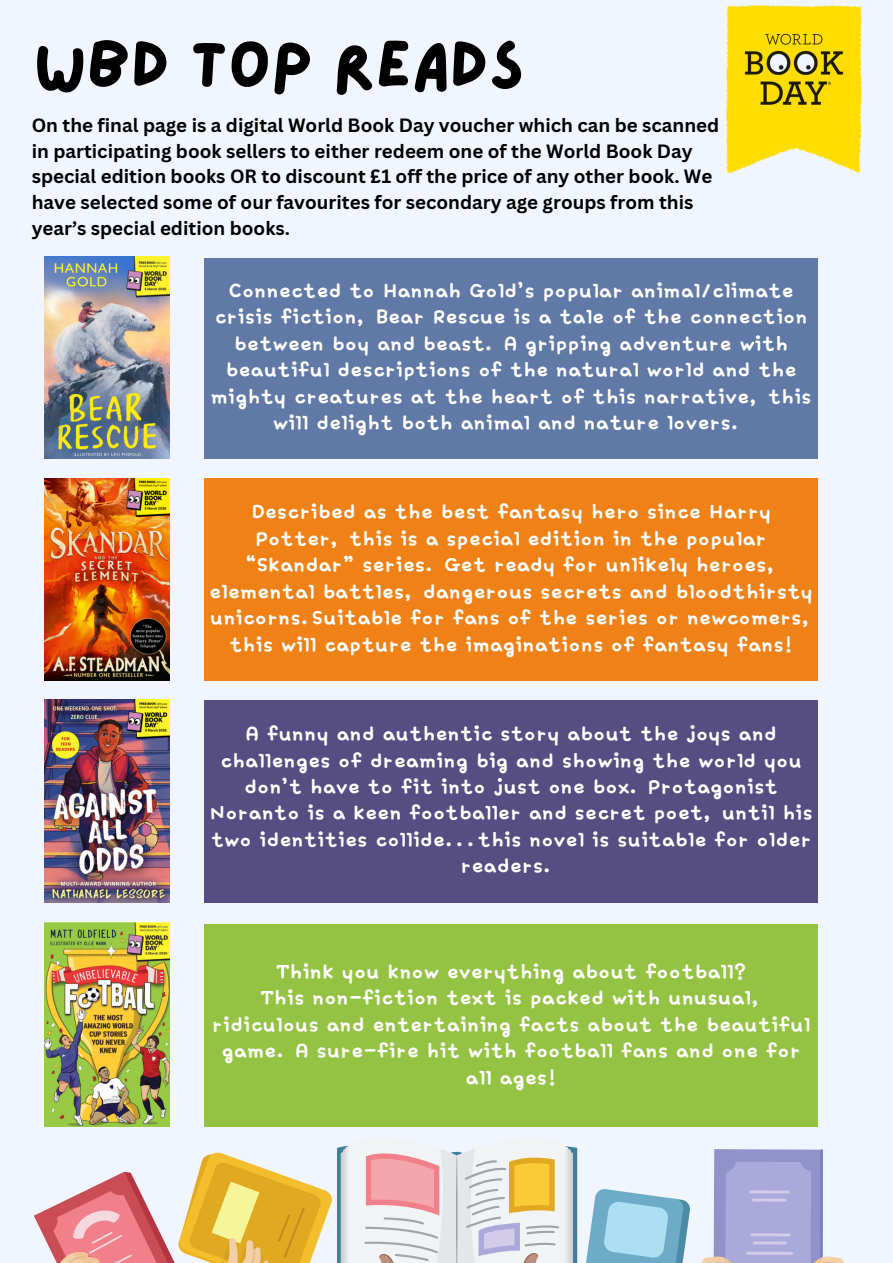
<style>
.page{position:relative;width:893px;height:1263px;background:#fff}
.page>*{position:absolute;margin:0;border:0;box-sizing:border-box;transform-origin:0 0}
.t1{font:66.38px "Lazydog";color:#000}
.t2{font:24px/26.4px "TDTD Moon Light OTF";letter-spacing:.01em;color:#fff;text-align:center}
.t3{font:700 18.75px/25.9px "Canva Sans";color:#000}
</style>
<div class="page">
<div style="left:0;top:0;width:892px;height:1262px;background:#f0f5ff"></div>
<div style="left:606px;top:971px;width:287px;height:292px;background:#f0f5ff"></div>
<img style="left:45px;top:256px;width:124px;height:202px">
<img style="left:45px;top:478px;width:125px;height:202px">
<img style="left:45px;top:700px;width:125px;height:202px">
<img style="left:45px;top:922px;width:125px;height:205px">
<div style="left:204px;top:258px;width:614px;height:200px;background:#6179a7"></div>
<div style="left:204px;top:478px;width:614px;height:202px;background:#f08116"></div>
<div style="left:204px;top:700px;width:614px;height:202px;background:#564d82"></div>
<div style="left:204px;top:924px;width:614px;height:203px;background:#94c344"></div>
<img style="left:725px;top:5px;width:137px;height:168px">
<svg style="left:701px;top:1149px;width:143px;height:114px"></svg>
<svg style="left:34px;top:1145px;width:656px;height:118px"></svg>
<h1 class="t1" style="left:34px;top:33px;width:492px">WBD TOP READS</h1>
<p class="t3" style="left:32px;top:111px;width:689px">On the final page is a digital World Book Day voucher which can be scanned in participating book sellers to either redeem one of the World Book Day special edition books OR to discount £1 off the price of any other book. We have selected some of our favourites for secondary age groups from this year’s special edition books.</p>
<p class="t2" style="left:211px;top:278px;width:602px">Connected to Hannah Gold’s popular animal/climate crisis fiction, Bear Rescue is a tale of the connection between boy and beast. A gripping adventure with beautiful descriptions of the natural world and the mighty creatures at the heart of this narrative, this will delight both animal and nature lovers.</p>
<p class="t2" style="left:209px;top:500px;width:605px">Described as the best fantasy hero since Harry Potter, this is a special edition in the popular “Skandar” series. Get ready for unlikely heroes, elemental battles, dangerous secrets and bloodthirsty unicorns.Suitable for fans of the series or newcomers, this will capture the imaginations of fantasy fans!</p>
<p class="t2" style="left:210px;top:722px;width:605px">A funny and authentic story about the joys and challenges of dreaming big and showing the world you don’t have to fit into just one box. Protagonist Noranto is a keen footballer and secret poet, until his two identities collide...this novel is suitable for older readers.</p>
<p class="t2" style="left:212px;top:959px;width:599px">Think you know everything about football?<br>This non-fiction text is packed with unusual, ridiculous and entertaining facts about the beautiful game. A sure-fire hit with football fans and one for all ages!</p>
</div>
